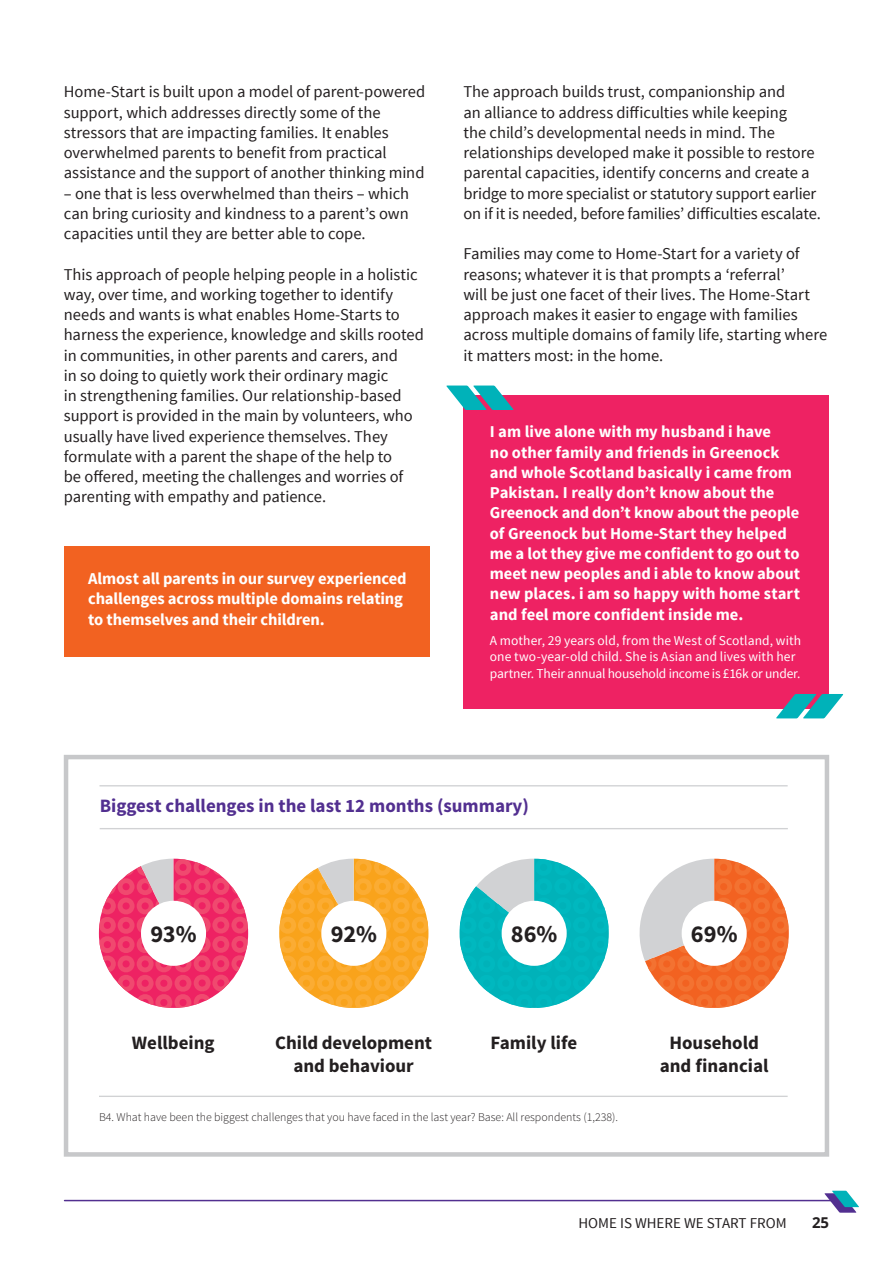
<style>
.page{position:relative;width:893px;height:1263px;background:#fff}
.page>*{position:absolute;margin:0;border:0;box-sizing:border-box;transform-origin:0 0}
.t1{font:700 24.3px "Source Sans Pro";letter-spacing:-.005em;color:#231f20}
.t2{font:700 18.9px/23px "Source Sans Pro";color:#231f20;text-align:center}
.t3{font:700 18.9px "Source Sans Pro";color:#522f90}
.t4{font:16.5px/20.2px "Source Sans Pro";letter-spacing:-.005em;color:#231f20}
.t5{font:700 16.5px/20.2px "Source Sans Pro";letter-spacing:-.005em;color:#fff}
.t6{font:15px "Source Sans Pro";color:#231f20}
.t7{font:700 15px "Noto Sans";color:#231f20}
.t8{font:13.5px/16.5px "Source Sans Pro";letter-spacing:.005em;color:#fff}
.t9{font:300 11.85px "Source Sans Pro";color:#231f20}
</style>
<div class="page">
<hr style="left:65px;top:1200px;width:770px;height:1px;background:#522f90">
<svg style="left:824px;top:1191px;width:35px;height:22px"></svg>
<div style="left:463px;top:395px;width:366px;height:313px;background:#ee2263"></div>
<svg style="left:446px;top:385px;width:67px;height:25px"></svg>
<svg style="left:776px;top:694px;width:67px;height:24px"></svg>
<div style="left:64px;top:755px;width:765px;height:402px;border:4px solid #c7c8ca"></div>
<div style="left:64px;top:546px;width:365px;height:111px;background:#f26221"></div>
<hr style="left:99px;top:785px;width:689px;height:1px;background:#d1d2d4">
<hr style="left:100px;top:828px;width:688px;height:1px;background:#d1d2d4">
<svg style="left:99px;top:859px;width:149px;height:149px"></svg>
<div style="left:141px;top:901px;width:65px;height:65px;background:#fff;border-radius:50%"></div>
<svg style="left:279px;top:859px;width:149px;height:149px"></svg>
<div style="left:321px;top:901px;width:65px;height:65px;background:#fff;border-radius:50%"></div>
<svg style="left:460px;top:859px;width:149px;height:149px"></svg>
<div style="left:502px;top:901px;width:65px;height:65px;background:#fff;border-radius:50%"></div>
<svg style="left:639px;top:859px;width:150px;height:149px"></svg>
<div style="left:682px;top:901px;width:65px;height:65px;background:#fff;border-radius:50%"></div>
<hr style="left:99px;top:1096px;width:689px;height:1px;background:#d1d2d4">
<p class="t4" style="left:64px;top:82px;width:363px">Home-Start is built upon a model of parent-powered support, which addresses directly some of the stressors that are impacting families. It enables overwhelmed parents to benefit from practical assistance and the support of another thinking mind</p>
<p class="t4" style="left:64px;top:183px;width:347px;text-align:justify">– one that is less overwhelmed than theirs – which can bring curiosity and kindness to a parent’s own capacities until they are better able to cope.</p>
<p class="t4" style="left:64px;top:264px;width:362px">This approach of people helping people in a holistic way, over time, and working together to identify needs and wants is what enables Home-Starts to harness the experience, knowledge and skills rooted in communities, in other parents and carers, and<br>in so doing to quietly work their ordinary magic<br>in strengthening families. Our relationship-based support is provided in the main by volunteers, who usually have lived experience themselves. They formulate with a parent the shape of the help to<br>be offered, meeting the challenges and worries of parenting with empathy and patience.</p>
<p class="t5" style="left:88px;top:569px;width:320px">Almost all parents in our survey experienced challenges across multiple domains relating to themselves and their children.</p>
<p class="t4" style="left:463px;top:82px;width:359px">The approach builds trust, companionship and<br>an alliance to address difficulties while keeping<br>the child’s developmental needs in mind. The relationships developed make it possible to restore parental capacities, identify concerns and create a bridge to more specialist or statutory support earlier on if it is needed, before families’ difficulties escalate.</p>
<p class="t4" style="left:463px;top:244px;width:365px">Families may come to Home-Start for a variety of reasons; whatever it is that prompts a ‘referral’<br>will be just one facet of their lives. The Home-Start approach makes it easier to engage with families across multiple domains of family life, starting where it matters most: in the home.</p>
<p class="t5" style="left:490px;top:422px;width:312px">I am live alone with my husband i have<br>no other family and friends in Greenock and whole Scotland basically i came from Pakistan. I really don’t know about the Greenock and don’t know about the people of Greenock but Home-Start they helped me a lot they give me confident to go out to meet new peoples and i able to know about new places. i am so happy with home start and feel more confident inside me.</p>
<p class="t8" style="left:490px;top:632px;width:313px">A mother, 29 years old, from the West of Scotland, with one two-year-old child. She is Asian and lives with her partner. Their annual household income is £16k or under.</p>
<p class="t3" style="left:100px;top:794px;width:431px">Biggest challenges in the last 12 months (summary)</p>
<h1 class="t1" style="left:151px;top:919px;width:47px">93%</h1>
<h1 class="t1" style="left:331px;top:919px;width:47px">92%</h1>
<h1 class="t1" style="left:511px;top:919px;width:48px">86%</h1>
<h1 class="t1" style="left:691px;top:919px;width:48px">69%</h1>
<p class="t2" style="left:132px;top:1032px;width:84px">Wellbeing</p>
<p class="t2" style="left:275px;top:1032px;width:158px">Child development and behaviour</p>
<p class="t2" style="left:491px;top:1032px;width:88px">Family life</p>
<p class="t2" style="left:660px;top:1032px;width:110px">Household and financial</p>
<p class="t9" style="left:99px;top:1109px;width:520px">B4. What have been the biggest challenges that you have faced in the last year? Base: All respondents (1,238).</p>
<p class="t6" style="left:578px;top:1214px;width:210px">HOME IS WHERE WE START FROM</p>
<p class="t7" style="left:812px;top:1212px;width:19px">25</p>
</div>
